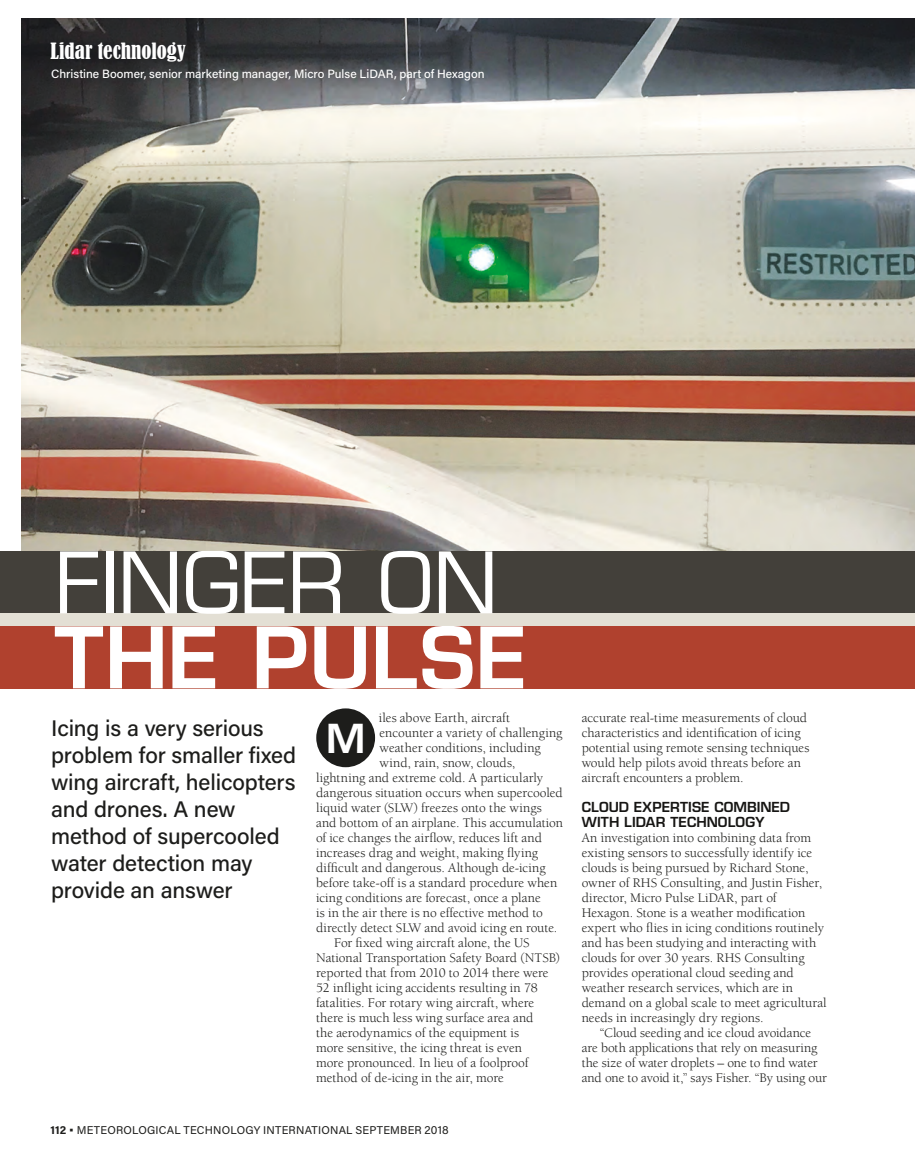
<style>
.page{position:relative;width:915px;height:1170px;background:#fff}
.page>*{position:absolute;margin:0;border:0;box-sizing:border-box;transform-origin:0 0}
.t1{font:82.5px "Eurostile";color:#fff}
.t2{font:600 82.5px "Eurostile";letter-spacing:.005em;color:#fff}
.t3{font:600 39px "Eurostile";color:#fff}
.t4{font:500 22.5px/27px "Acumin Pro";letter-spacing:-.005em;color:#1d1d1b}
.t5{font:condensed 21px "Bernard";color:#fff}
.t6{font:13.5px/15px "Berkeley";color:#1d1d1b}
.t7{font:600 13.5px/15px "Eurostile";letter-spacing:.005em;color:#161513}
.t8{font:500 12px "Acumin Pro";color:#fff}
.t9{font:11.25px "Acumin Pro";letter-spacing:.02em;color:#1d1d1b}
.s1{font-weight:700}
</style>
<div class="page">
<img style="left:21px;top:18px;width:893px;height:533px">
<div style="left:316px;top:708px;width:59px;height:59px;background:#1d1d1b;border-radius:50%"></div>
<div style="left:0;top:551px;width:914px;height:137px;background:#b0412e"></div>
<div style="left:0;top:551px;width:914px;height:62px;background:#43403a"></div>
<div style="left:0;top:613px;width:914px;height:13px;background:#e3dfd4"></div>
<h3 class="t5" style="left:50px;top:39px;width:137px">Lidar technology</h3>
<p class="t8" style="left:51px;top:66px;width:435px">Christine Boomer, senior marketing manager, Micro Pulse LiDAR, part of Hexagon</p>
<h1 class="t1" style="left:55px;top:533px;width:444px">FINGER ON</h1>
<h1 class="t2" style="left:55px;top:606px;width:473px">THE PULSE</h1>
<h3 class="t4" style="left:51px;top:713px;width:246px">Icing is a very serious problem for smaller fixed wing aircraft, helicopters and drones. A new method of supercooled water detection may provide an answer</h3>
<p class="t6" style="left:378px;top:710px;width:133px">iles above Earth, aircraft</p>
<p class="t6" style="left:379px;top:725px;width:184px">encounter a variety of challenging</p>
<p class="t6" style="left:379px;top:740px;width:163px">weather conditions, including</p>
<p class="t6" style="left:379px;top:755px;width:137px">wind, rain, snow, clouds,</p>
<p class="t6" style="left:316px;top:770px;width:228px">lightning and extreme cold. A particularly</p>
<p class="t6" style="left:316px;top:785px;width:248px">dangerous situation occurs when supercooled</p>
<p class="t6" style="left:316px;top:800px;width:227px">liquid water (SLW) freezes onto the wings</p>
<p class="t6" style="left:316px;top:815px;width:248px">and bottom of an airplane. This accumulation</p>
<p class="t6" style="left:316px;top:830px;width:227px">of ice changes the airflow, reduces lift and</p>
<p class="t6" style="left:316px;top:845px;width:223px">increases drag and weight, making flying</p>
<p class="t6" style="left:316px;top:860px;width:231px">difficult and dangerous. Although de-icing</p>
<p class="t6" style="left:316px;top:875px;width:242px">before take-off is a standard procedure when</p>
<p class="t6" style="left:316px;top:890px;width:226px">icing conditions are forecast, once a plane</p>
<p class="t6" style="left:316px;top:905px;width:228px">is in the air there is no effective method to</p>
<p class="t6" style="left:316px;top:920px;width:243px">directly detect SLW and avoid icing en route.</p>
<p class="t6" style="left:334px;top:935px;width:197px">For fixed wing aircraft alone, the US</p>
<p class="t6" style="left:316px;top:950px;width:245px">National Transportation Safety Board (NTSB)</p>
<p class="t6" style="left:316px;top:965px;width:234px">reported that from 2010 to 2014 there were</p>
<p class="t6" style="left:316px;top:980px;width:223px">52 inflight icing accidents resulting in 78</p>
<p class="t6" style="left:316px;top:995px;width:220px">fatalities. For rotary wing aircraft, where</p>
<p class="t6" style="left:316px;top:1010px;width:219px">there is much less wing surface area and</p>
<p class="t6" style="left:316px;top:1025px;width:204px">the aerodynamics of the equipment is</p>
<p class="t6" style="left:316px;top:1040px;width:207px">more sensitive, the icing threat is even</p>
<p class="t6" style="left:316px;top:1055px;width:214px">more pronounced. In lieu of a foolproof</p>
<p class="t6" style="left:316px;top:1070px;width:189px">method of de-icing in the air, more</p>
<h2 class="t3" style="left:326px;top:714px;width:41px">M</h2>
<p class="t9" style="left:50px;top:1122px;width:399px"><span class="s1">112 •</span> METEOROLOGICAL TECHNOLOGY INTERNATIONAL SEPTEMBER 2018</p>
<p class="t6" style="left:581px;top:710px;width:229px">accurate real-time measurements of cloud characteristics and identification of icing potential using remote sensing techniques would help pilots avoid threats before an aircraft encounters a problem.</p>
<p class="t7" style="left:581px;top:799px;width:210px">CLOUD EXPERTISE COMBINED<br>WITH LIDAR TECHNOLOGY</p>
<p class="t6" style="left:581px;top:830px;width:246px">An investigation into combining data from existing sensors to successfully identify ice clouds is being pursued by Richard Stone, owner of RHS Consulting, and Justin Fisher, director, Micro Pulse LiDAR, part of Hexagon. Stone is a weather modification expert who flies in icing conditions routinely and has been studying and interacting with clouds for over 30 years. RHS Consulting provides operational cloud seeding and weather research services, which are in demand on a global scale to meet agricultural needs in increasingly dry regions.</p>
<p class="t6" style="left:581px;top:1025px;width:247px;text-indent:18px">“Cloud seeding and ice cloud avoidance are both applications that rely on measuring the size of water droplets – one to find water and one to avoid it,” says Fisher. “By using our</p>
</div>
